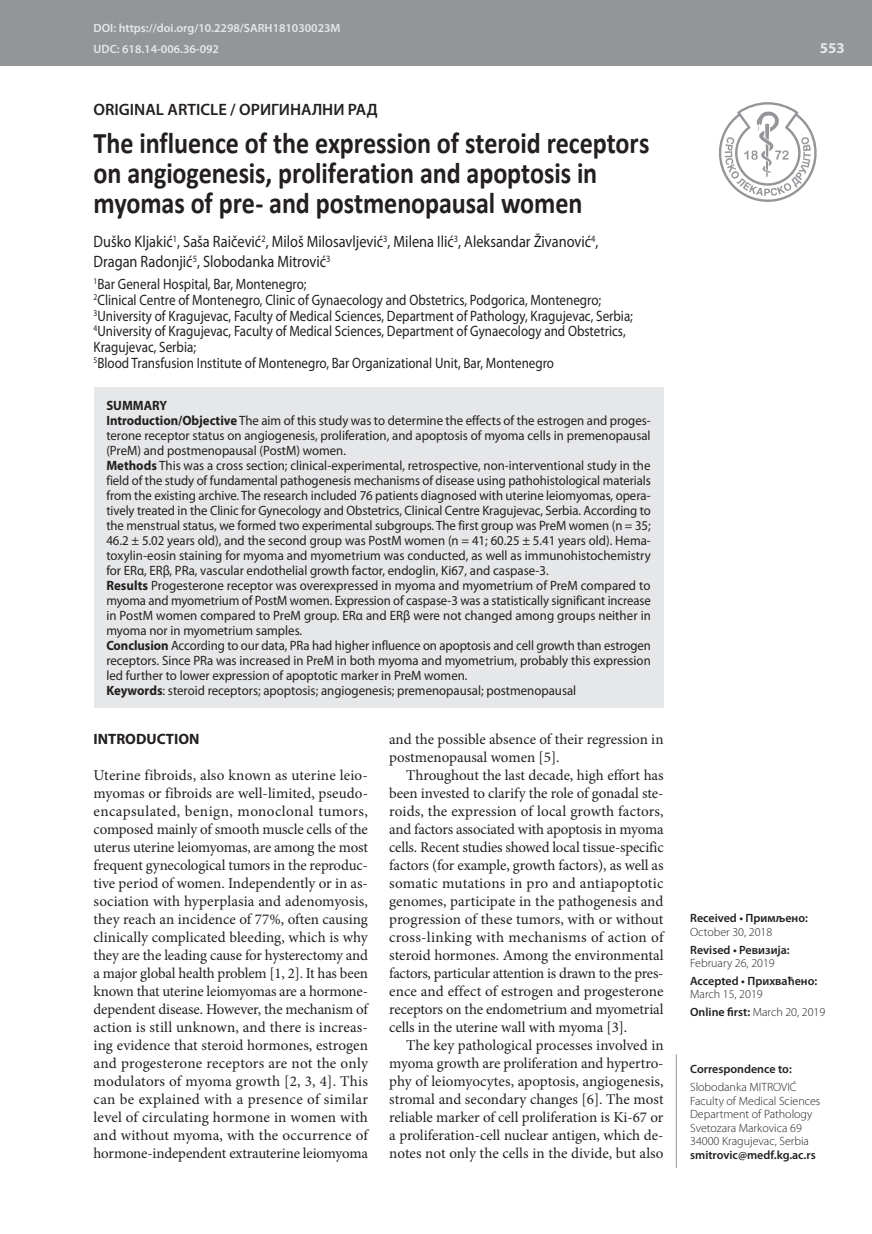
<style>
.page{position:relative;width:872px;height:1234px;background:#fff}
.page>*{position:absolute;margin:0;border:0;box-sizing:border-box;transform-origin:0 0}
.t1{font:700 30px/30px "Calibri";letter-spacing:-.005em;color:#231f20;scale:.87 1}
.t2{font:16.5px/19.5px "Myriad Pro";color:#231f20;scale:.87 1}
.t3{font:600 16.5px "Myriad Pro";color:#231f20}
.t4{font:15px/18px "Minion Pro";letter-spacing:-.005em;color:#231f20;text-align:justify}
.t5{font:15px/15.8px "Myriad Pro";color:#231f20;scale:.87 1}
.t6{font:700 15px "Myriad Pro";color:#231f20}
.t7{font:700 15px "Myriad Pro";color:#e6e7e9}
.t8{font:13.5px/15px "Myriad Pro";color:#231f20;scale:.95 1}
.t9{font:300 12px/13.5px "Myriad Pro";color:#231f20}
.t10{font:600 12px "Myriad Pro";color:#231f20}
.t11{font:600 12px/21.3px "Myriad Pro";color:#e6e7e9}
.s1{font-weight:700}
.s2{font-weight:600}
</style>
<div class="page">
<div style="left:0;top:0;width:872px;height:66px;background:#939598"></div>
<svg style="left:719px;top:102px;width:98px;height:100px"></svg>
<hr style="left:676px;top:1054px;width:1px;height:113px;background:#939598">
<div style="left:94px;top:387px;width:569px;height:321px;background:#e6e7e9"></div>
<p class="t11" style="left:94px;top:17px;width:248px">DOI: https://doi.org/10.2298/SARH181030023M<br>UDC: 618.14-006.36-092</p>
<p class="t3" style="left:94px;top:98px;width:286px">ORIGINAL ARTICLE / ОРИГИНАЛНИ РАД</p>
<h1 class="t1" style="left:94px;top:128px;width:640px">The influence of the expression of steroid receptors on angiogenesis, proliferation and apoptosis in myomas of pre- and postmenopausal women</h1>
<p class="t2" style="left:94px;top:232px;width:582px">Duško Kljakić<sup>1</sup>, Saša Raičević<sup>2</sup>, Miloš Milosavljević<sup>3</sup>, Milena Ilić<sup>3</sup>, Aleksandar Živanović<sup>4</sup>,<br>Dragan Radonjić<sup>5</sup>, Slobodanka Mitrović<sup>3</sup></p>
<p class="t5" style="left:94px;top:276px;width:621px"><sup>1</sup>Bar General Hospital, Bar, Montenegro;<br><sup>2</sup>Clinical Centre of Montenegro, Clinic of Gynaecology and Obstetrics, Podgorica, Montenegro; <sup>3</sup>University of Kragujevac, Faculty of Medical Sciences, Department of Pathology, Kragujevac, Serbia; <sup>4</sup>University of Kragujevac, Faculty of Medical Sciences, Department of Gynaecology and Obstetrics, Kragujevac, Serbia;<br><sup>5</sup>Blood Transfusion Institute of Montenegro, Bar Organizational Unit, Bar, Montenegro</p>
<p class="t8" style="left:106px;top:398px;width:575px"><span class="s1">SUMMARY<br>Introduction/Objective</span> The aim of this study was to determine the effects of the estrogen and proges&shy;terone receptor status on angiogenesis, proliferation, and apoptosis of myoma cells in premenopausal (PreM) and postmenopausal (PostM) women.<br><span class="s1">Methods</span> This was a cross section; clinical-experimental, retrospective, non-interventional study in the field of the study of fundamental pathogenesis mechanisms of disease using pathohistological materials from the existing archive. The research included 76 patients diagnosed with uterine leiomyomas, opera&shy;tively treated in the Clinic for Gynecology and Obstetrics, Clinical Centre Kragujevac, Serbia. According to the menstrual status, we formed two experimental subgroups. The first group was PreM women (n = 35; 46.2 ± 5.02 years old), and the second group was PostM women (n = 41; 60.25 ± 5.41 years old). Hema&shy;toxylin-eosin staining for myoma and myometrium was conducted, as well as immunohistochemistry for ERα, ERβ, PRа, vascular endothelial growth factor, endoglin, Ki67, and caspase-3.<br><span class="s1">Results</span> Progesterone receptor was overexpressed in myoma and myometrium of PreM compared to myoma and myometrium of PostM women. Expression of caspase-3 was a statistically significant increase in PostM women compared to PreM group. ERα and ERβ were not changed among groups neither in myoma nor in myometrium samples.<br><span class="s1">Conclusion</span> According to our data, PRа had higher influence on apoptosis and cell growth than estrogen receptors. Since PRа was increased in PreM in both myoma and myometrium, probably this expression led further to lower expression of apoptotic marker in PreM women.<br><span class="s1">Keywords</span>: steroid receptors; apoptosis; angiogenesis; premenopausal; postmenopausal</p>
<p class="t6" style="left:94px;top:729px;width:107px">INTRODUCTION</p>
<p class="t4" style="left:94px;top:766px;width:276px">Uterine fibroids, also known as uterine leio&shy;myomas or fibroids are well-limited, pseudo&shy;encapsulated, benign, monoclonal tumors, composed mainly of smooth muscle cells of the uterus uterine leiomyomas, are among the most frequent gynecological tumors in the reproduc&shy;tive period of women. Independently or in as&shy;sociation with hyperplasia and adenomyosis, they reach an incidence of 77%, often causing clinically complicated bleeding, which is why they are the leading cause for hysterectomy and a major global health problem [1, 2]. It has been known that uterine leiomyomas are a hormone&shy;dependent disease. However, the mechanism of action is still unknown, and there is increas&shy;ing evidence that steroid hormones, estrogen and progesterone receptors are not the only modulators of myoma growth [2, 3, 4]. This can be explained with a presence of similar level of circulating hormone in women with and without myoma, with the occurrence of hormone-independent extrauterine leiomyoma</p>
<p class="t4" style="left:389px;top:730px;width:276px">and the possible absence of their regression in postmenopausal women [5].</p>
<p class="t4" style="left:389px;top:766px;width:276px;text-indent:17px">Throughout the last decade, high effort has been invested to clarify the role of gonadal ste&shy;roids, the expression of local growth factors, and factors associated with apoptosis in myoma cells. Recent studies showed local tissue-specific factors (for example, growth factors), as well as somatic mutations in pro and antiapoptotic genomes, participate in the pathogenesis and progression of these tumors, with or without cross-linking with mechanisms of action of steroid hormones. Among the environmental factors, particular attention is drawn to the pres&shy;ence and effect of estrogen and progesterone receptors on the endometrium and myometrial cells in the uterine wall with myoma [3].</p>
<p class="t4" style="left:389px;top:1036px;width:276px;text-indent:17px">The key pathological processes involved in myoma growth are proliferation and hypertro&shy;phy of leiomyocytes, apoptosis, angiogenesis, stromal and secondary changes [6]. The most reliable marker of cell proliferation is Ki-67 or a proliferation-cell nuclear antigen, which de&shy;notes not only the cells in the divide, but also</p>
<p class="t7" style="left:820px;top:38px;width:26px">553</p>
<p class="t10" style="left:690px;top:910px;width:119px">Received • Примљено:</p>
<p class="t9" style="left:690px;top:924px;width:84px">October 30, 2018</p>
<p class="t10" style="left:690px;top:941px;width:101px">Revised • Ревизија:</p>
<p class="t9" style="left:690px;top:956px;width:86px">February 26, 2019</p>
<p class="t10" style="left:690px;top:972px;width:129px">Accepted • Прихваћено:</p>
<p class="t9" style="left:690px;top:985px;width:137px;line-height:17.7px">March 15, 2019<br><span class="s2">Online first:</span> March 20, 2019</p>
<p class="t10" style="left:690px;top:1061px;width:103px">Correspondence to:</p>
<p class="t9" style="left:690px;top:1080px;width:132px">Slobodanka MITROVIĆ<br>Faculty of Medical Sciences<br>Department of Pathology<br>Svetozara Markovica 69<br>34000 Kragujevac, Serbia</p>
<p class="t10" style="left:690px;top:1146px;width:127px">smitrovic@medf.kg.ac.rs</p>
</div>
